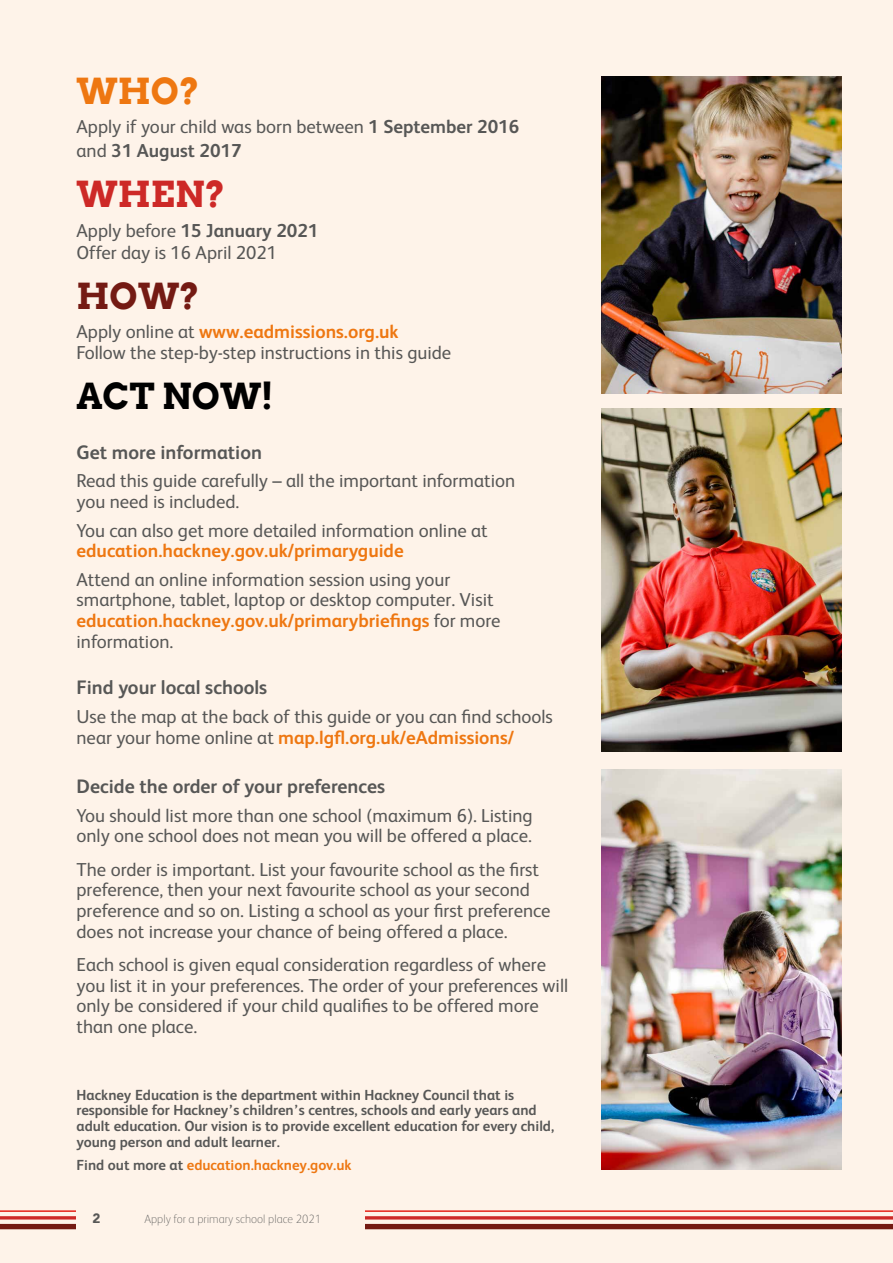
<style>
.page{position:relative;width:893px;height:1263px;background:#fef3e9}
.page>*{position:absolute;margin:0;border:0;box-sizing:border-box;transform-origin:0 0}
.t1{font:700 35.85px "Arvo";color:#000}
.t2{font:700 35.85px "Arvo";color:#cd2927}
.t3{font:700 35.85px "Arvo";color:#e71}
.t4{font:700 35.85px "Arvo";color:#741a13}
.t5{font:700 19.5px "FS Albert";color:#575756}
.t6{font:18.75px/20.7px "FS Albert";color:#575756}
.t7{font:700 18.75px "FS Albert";color:#e71}
.t8{font:700 14.7px/15.8px "FS Albert";color:#575756}
.t9{font:700 14.7px "FS Albert";color:#e71}
.t10{font:900 13.5px "Avenir";color:#575756}
.t11{font:100 12px "FS Albert";color:#575756}
.s1{font-weight:700}
.s2{font-weight:700;color:#e71}
.s3{color:#575756}
</style>
<div class="page">
<img style="left:601px;top:770px;width:241px;height:399px">
<img style="left:601px;top:408px;width:241px;height:344px">
<img style="left:601px;top:77px;width:241px;height:316px">
<svg style="left:0;top:1210px;width:893px;height:20px"></svg>
<div style="left:77px;top:1195px;width:288px;height:42px;background:#fef3e9"></div>
<h1 class="t3" style="left:77px;top:68px;width:125px">WHO?</h1>
<p class="t6" style="left:77px;top:114px;width:444px;line-height:24px">Apply if your child was born between <span class="s1">1 September 2016 </span>and <span class="s1">31 August 2017</span></p>
<h1 class="t2" style="left:77px;top:172px;width:151px">WHEN?</h1>
<p class="t6" style="left:77px;top:219px;width:243px;line-height:21.8px">Apply before <span class="s1">15 January 2021<br></span>Offer day is 16 April 2021</p>
<h1 class="t4" style="left:77px;top:273px;width:125px">HOW?</h1>
<p class="t6" style="left:77px;top:320px;width:376px">Apply online at <span class="s2">www.eadmissions.org.uk<br></span>Follow the step-by-step instructions in this guide</p>
<h1 class="t1" style="left:77px;top:374px;width:199px">ACT NOW!</h1>
<h3 class="t5" style="left:77px;top:439px;width:187px">Get more information</h3>
<p class="t6" style="left:77px;top:470px;width:440px">Read this guide carefully – all the important information you need is included.</p>
<p class="t6" style="left:77px;top:519px;width:413px">You can also get more detailed information online at</p>
<h4 class="t7" style="left:77px;top:538px;width:329px">education.hackney.gov.uk/primaryguide</h4>
<p class="t6" style="left:77px;top:568px;width:426px">Attend an online information session using your smartphone, tablet, laptop or desktop computer. Visit <span class="s2">education.hackney.gov.uk/primarybriefngs</span> for more information.</p>
<h3 class="t5" style="left:77px;top:674px;width:192px">Find your local schools</h3>
<p class="t6" style="left:77px;top:705px;width:478px">Use the map at the back of this guide or you can fnd schools near your home online at <span class="s2">map.lgf.org.uk/eAdmissions/</span></p>
<h3 class="t5" style="left:77px;top:773px;width:310px">Decide the order of your preferences</h3>
<p class="t6" style="left:77px;top:804px;width:458px">You should list more than one school (maximum 6). Listing only one school does not mean you will be offered a place.</p>
<p class="t6" style="left:77px;top:858px;width:476px">The order is important. List your favourite school as the frst preference, then your next favourite school as your second preference and so on. Listing a school as your frst preference does not increase your chance of being offered a place.</p>
<p class="t6" style="left:77px;top:953px;width:493px">Each school is given equal consideration regardless of where you list it in your preferences. The order of your preferences will only be considered if your child qualifes to be offered more than one place.</p>
<p class="t8" style="left:77px;top:1086px;width:479px">Hackney Education is the department within Hackney Council that is responsible for Hackney’s children’s centres, schools and early years and adult education. Our vision is to provide excellent education for every child, young person and adult learner.</p>
<h5 class="t9" style="left:77px;top:1155px;width:277px"><span class="s3">Find out more at</span> education.hackney.gov.uk</h5>
<p class="t10" style="left:92px;top:1207px;width:9px">2</p>
<p class="t11" style="left:144px;top:1211px;width:178px">Apply for a primary school place 2021</p>
</div>
